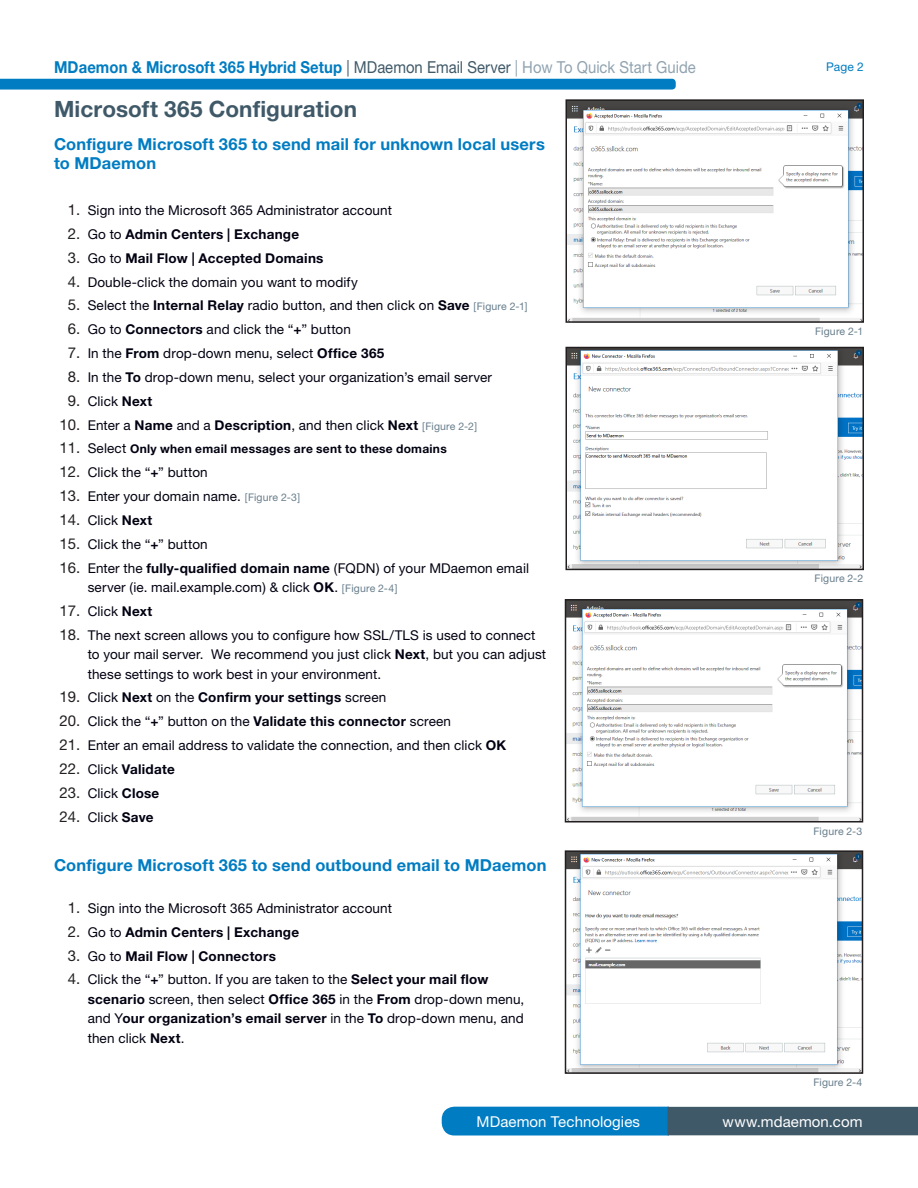
<style>
.page{position:relative;width:918px;height:1188px;background:#fff}
.page>*{position:absolute;margin:0;border:0;box-sizing:border-box;transform-origin:0 0}
.AltN_-_Paragraph_Tit{font:700 22.5px "Helvetica Neue";letter-spacing:.005em;color:#405968}
.AltN_-_Paragraph_Tit-2{font:700 16.5px/19.5px "Helvetica Neue";letter-spacing:.01em;color:#007cc2}
.AltN_-_Page_Title{font:700 16.5px "Helvetica Neue";letter-spacing:.01em;color:#007cc2;scale:.9 1}
.t1{font:15px "Helvetica Neue";letter-spacing:.005em;color:#fff}
.t2{font:13.5px/19.5px "Helvetica Neue";letter-spacing:.01em;color:#010111}
.t3{font:700 13.5px "Helvetica Neue";letter-spacing:.02em;color:#010111}
.t4{font:700 12px "Helvetica Neue";letter-spacing:.025em;color:#010111}
.t5{font:12px "Helvetica Neue";color:#007cc2}
.t6{font:10.5px "Helvetica Neue";letter-spacing:.015em;color:#667d8b}
.s1{font-weight:400;color:#405968}
.s2{font-weight:400;color:#90a3b0}
.s3{font-size:15px;color:#231f20}
.s4{font-weight:400;font-size:15px;color:#231f20}
.s5{font-weight:400}
.s6{font-weight:700}
.s7{font-size:10.5px;color:#667d8b}
.s8{font-weight:400;font-size:13.5px}
</style>
<div class="page">
<svg style="left:0;top:78px;width:676px;height:12px;background:#1989c8"></svg>
<svg style="left:441px;top:1106px;width:229px;height:30px;background:#0d82c4"></svg>
<img style="left:568px;top:853px;width:292px;height:218px">
<div style="left:565px;top:850px;width:298px;height:224px;border:2px solid #231f20"></div>
<img style="left:569px;top:350px;width:292px;height:217px">
<div style="left:566px;top:347px;width:298px;height:223px;border:2px solid #231f20"></div>
<img style="left:568px;top:602px;width:292px;height:218px">
<div style="left:565px;top:599px;width:298px;height:224px;border:2px solid #231f20"></div>
<img style="left:569px;top:102px;width:292px;height:218px">
<div style="left:566px;top:99px;width:298px;height:224px;border:2px solid #231f20"></div>
<div style="left:668px;top:1108px;width:249px;height:27px;background:#405968"></div>
<div style="left:668px;top:1107px;width:250px;height:28px;border:2px solid #405968"></div>
<p class="AltN_-_Page_Title" style="left:54px;top:57px;width:715px">MDaemon &amp; Microsoft 365 Hybrid Setup <span class="s1">| MDaemon Email Server</span> <span class="s2">| How To Quick Start Guide</span></p>
<p class="t5" style="left:826px;top:60px;width:39px">Page 2</p>
<p class="AltN_-_Paragraph_Tit" style="left:54px;top:95px;width:305px">Microsoft 365 Configuration</p>
<p class="AltN_-_Paragraph_Tit-2" style="left:54px;top:134px;width:492px">Configure Microsoft 365 to send mail for unknown local users to MDaemon</p>
<p class="t2" style="left:68px;top:200px;width:326px"><span class="s3">1.</span> Sign into the Microsoft 365 Administrator account</p>
<p class="t3" style="left:68px;top:226px;width:233px"><span class="s4">2.</span> <span class="s5">Go to</span> Admin Centers | Exchange</p>
<p class="t3" style="left:68px;top:250px;width:257px"><span class="s4">3.</span> <span class="s5">Go to</span> Mail Flow | Accepted Domains</p>
<p class="t2" style="left:68px;top:272px;width:292px"><span class="s3">4.</span> Double-click the domain you want to modify</p>
<p class="t2" style="left:68px;top:296px;width:461px"><span class="s3">5.</span> Select the <span class="s6">Internal Relay</span> radio button, and then click on <span class="s6">Save</span> <span class="s7">[Figure 2-1]</span></p>
<p class="t2" style="left:68px;top:320px;width:285px"><span class="s3">6.</span> Go to <span class="s6">Connectors</span> and click the “<span class="s6">+</span>” button</p>
<p class="t2" style="left:68px;top:343px;width:318px"><span class="s3">7.</span> In the <span class="s6">From</span> drop-down menu, select <span class="s6">Office 365</span></p>
<p class="t2" style="left:68px;top:367px;width:426px"><span class="s3">8.</span> In the <span class="s6">To</span> drop-down menu, select your organization’s email server</p>
<p class="t2" style="left:68px;top:391px;width:86px"><span class="s3">9.</span> Click <span class="s6">Next</span></p>
<p class="t2" style="left:59px;top:415px;width:419px"><span class="s3">10.</span> Enter a <span class="s6">Name</span> and a <span class="s6">Description</span>, and then click <span class="s6">Next</span> <span class="s7">[Figure 2-2]</span></p>
<p class="t4" style="left:59px;top:442px;width:389px"><span class="s4">11.</span> <span class="s8">Select</span> Only when email messages are sent to these domains</p>
<p class="t2" style="left:59px;top:462px;width:150px"><span class="s3">12.</span> Click the “<span class="s6">+</span>” button</p>
<p class="t2" style="left:59px;top:486px;width:242px"><span class="s3">13.</span> Enter your domain name. <span class="s7">[Figure 2-3]</span></p>
<p class="t2" style="left:59px;top:510px;width:94px"><span class="s3">14.</span> Click <span class="s6">Next</span></p>
<p class="t2" style="left:59px;top:534px;width:150px"><span class="s3">15.</span> Click the “<span class="s6">+</span>” button</p>
<p class="t2" style="left:88px;top:558px;width:443px;text-indent:-28px"><span class="s3">16.</span> Enter the <span class="s6">fully-qualified domain name</span> (FQDN) of your MDaemon email server (ie. mail.example.com) &amp; click <span class="s6">OK</span>. <span class="s7">[Figure 2-4]</span></p>
<p class="t2" style="left:59px;top:601px;width:94px"><span class="s3">17.</span> Click <span class="s6">Next</span></p>
<p class="t2" style="left:88px;top:625px;width:460px;text-indent:-28px"><span class="s3">18.</span> The next screen allows you to configure how SSL/TLS is used to connect to your mail server. We recommend you just click <span class="s6">Next</span>, but you can adjust these settings to work best in your environment.</p>
<p class="t3" style="left:59px;top:689px;width:329px"><span class="s4">19.</span> <span class="s5">Click</span> Next <span class="s5">on the</span> Confirm your settings <span class="s5">screen</span></p>
<p class="t2" style="left:59px;top:712px;width:393px"><span class="s3">20.</span> Click the “<span class="s6">+</span>” button on the <span class="s6">Validate this connector</span> screen</p>
<p class="t2" style="left:59px;top:735px;width:448px"><span class="s3">21.</span> Enter an email address to validate the connection, and then click <span class="s6">OK</span></p>
<p class="t3" style="left:59px;top:761px;width:117px"><span class="s4">22.</span> <span class="s5">Click</span> Validate</p>
<p class="t2" style="left:59px;top:783px;width:102px"><span class="s3">23.</span> Click <span class="s6">Close</span></p>
<p class="t2" style="left:59px;top:807px;width:96px"><span class="s3">24.</span> Click <span class="s6">Save</span></p>
<p class="AltN_-_Paragraph_Tit-2" style="left:54px;top:855px;width:494px">Configure Microsoft 365 to send outbound email to MDaemon</p>
<p class="t2" style="left:68px;top:898px;width:326px"><span class="s3">1.</span> Sign into the Microsoft 365 Administrator account</p>
<p class="t3" style="left:68px;top:924px;width:233px"><span class="s4">2.</span> <span class="s5">Go to</span> Admin Centers | Exchange</p>
<p class="t3" style="left:68px;top:947px;width:210px"><span class="s4">3.</span> <span class="s5">Go to</span> Mail Flow | Connectors</p>
<p class="t2" style="left:88px;top:970px;width:438px;text-indent:-20px"><span class="s3">4.</span> Click the “<span class="s6">+</span>” button. If you are taken to the <span class="s6">Select your mail flow scenario</span> screen, then select <span class="s6">Office 365</span> in the <span class="s6">From</span> drop-down menu, and Y<span class="s6">our organization’s email server</span> in the <span class="s6">To</span> drop-down menu, and then click <span class="s6">Next</span>.</p>
<p class="t1" style="left:477px;top:1113px;width:165px">MDaemon Technologies</p>
<p class="t6" style="left:815px;top:325px;width:50px">Figure 2-1</p>
<p class="t6" style="left:815px;top:572px;width:50px">Figure 2-2</p>
<p class="t6" style="left:814px;top:825px;width:50px">Figure 2-3</p>
<p class="t6" style="left:813px;top:1076px;width:51px">Figure 2-4</p>
<p class="t1" style="left:723px;top:1113px;width:141px">www.mdaemon.com</p>
</div>
